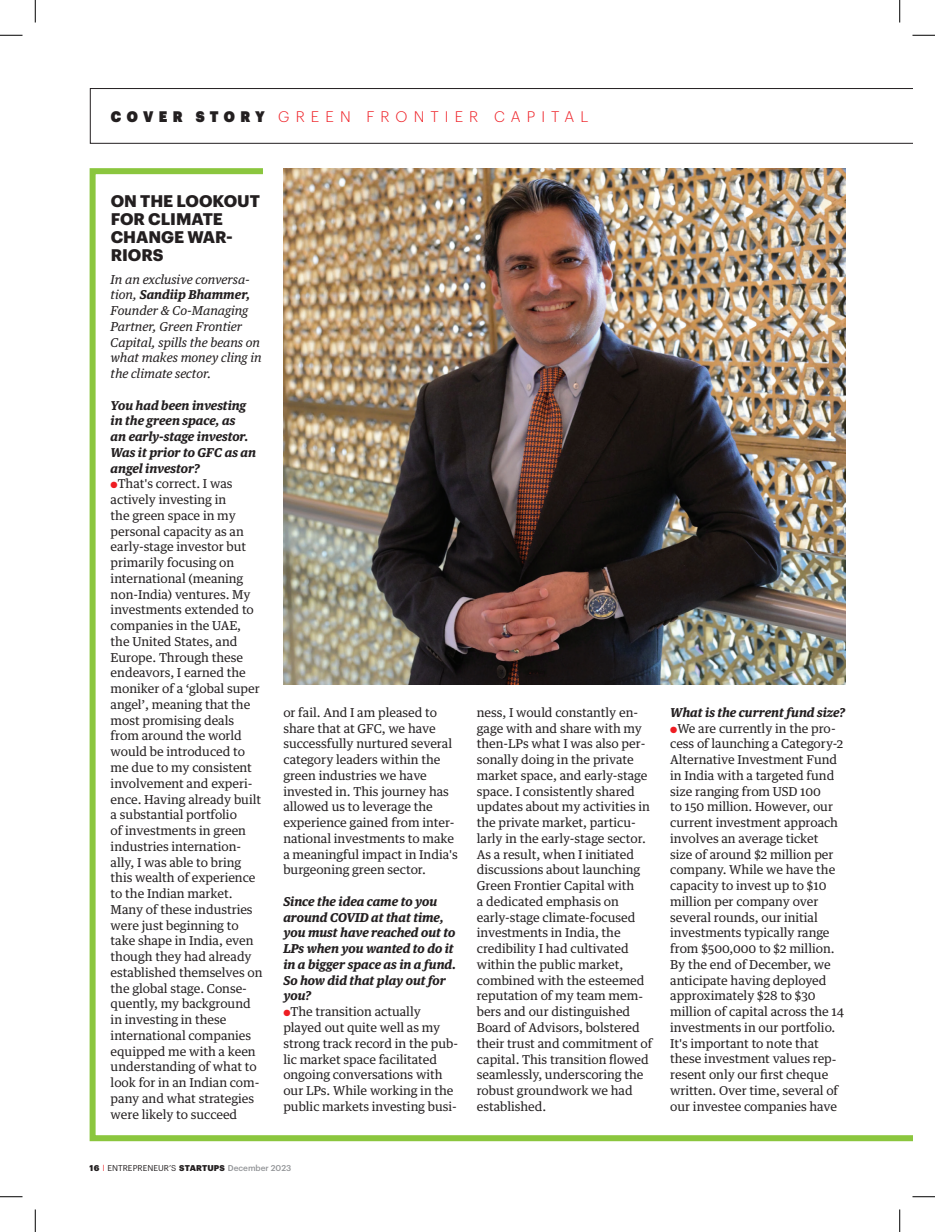
<style>
.page{position:relative;width:935px;height:1232px;background:#fff}
.page>*{position:absolute;margin:0;border:0;box-sizing:border-box;transform-origin:0 0}
.t1{font:700 16.5px/18px "Graphik";color:#231f20}
.t2{font:300 15px "Graphik";letter-spacing:.405em;color:#ee1d23}
.t3{font:12.3px/15.8px "Guardian Text Egyp";letter-spacing:-.005em;color:#231f20}
.t4{font:italic 700 12.3px/15.8px "Guardian Text Egyp";letter-spacing:-.005em;color:#231f20}
.t5{font:italic 12.3px/15.8px "Guardian Text Egyp";letter-spacing:-.005em;color:#231f20}
.t6{font:8.25px "Graphik";letter-spacing:.005em;color:#231f20}
.s1{font-family:"Graphik Super";font-weight:400;color:#231f20}
.s2{font-weight:700}
.s3{color:#ee1d23}
.s4{font-weight:900}
.s5{font-family:"Stainless";font-weight:300;color:#ee1d23}
.s6{font-weight:500;color:#939598}
</style>
<div class="page">
<svg style="left:90px;top:88px;width:822px;height:56px"></svg>
<img style="left:89px;top:168px;width:823px;height:974px">
<svg style="left:0;top:35px;width:22px;height:1px"></svg>
<svg style="left:912px;top:35px;width:23px;height:1px"></svg>
<svg style="left:0;top:1196px;width:22px;height:1px"></svg>
<svg style="left:912px;top:1196px;width:23px;height:1px"></svg>
<svg style="left:35px;top:0;width:1px;height:22px"></svg>
<svg style="left:35px;top:1209px;width:1px;height:23px"></svg>
<svg style="left:899px;top:0;width:1px;height:22px"></svg>
<svg style="left:899px;top:1209px;width:1px;height:23px"></svg>
<p class="t2" style="left:111px;top:106px;width:479px"><span class="s1">COVER STORY</span> GREEN FRONTIER CAPITAL</p>
<h1 class="t1" style="left:111px;top:191px;width:151px">ON THE LOOKOUT<br>FOR CLIMATE<br>CHANGE WAR-<br>RIORS</h1>
<p class="t5" style="left:111px;top:270px;width:153px">In an exclusive conversa&shy;tion, <span class="s2">Sandiip Bhammer,<br></span>Founder &amp; Co-Managing<br>Partner, Green Frontier<br>Capital, spills the beans on what makes money cling in the climate sector.</p>
<p class="t4" style="left:111px;top:396px;width:147px">You had been investing in the green space, as<br>an early-stage investor.<br>Was it prior to GFC as an angel investor?</p>
<p class="t3" style="left:111px;top:475px;width:153px"><span class="s3">●</span>That's correct. I was actively investing in<br>the green space in my personal capacity as an early-stage investor but primarily focusing on international (meaning non-India) ventures. My investments extended to companies in the UAE, the United States, and<br>Europe. Through these endeavors, I earned the moniker of a ‘global super angel’, meaning that the most promising deals from around the world would be introduced to me due to my consistent involvement and experi&shy;ence. Having already built a substantial portfolio<br>of investments in green industries internation&shy;ally, I was able to bring this wealth of experience to the Indian market.<br>Many of these industries were just beginning to take shape in India, even though they had already established themselves on the global stage. Conse&shy;quently, my background in investing in these international companies equipped me with a keen understanding of what to look for in an Indian com&shy;pany and what strategies were likely to succeed</p>
<p class="t3" style="left:283px;top:703px;width:176px">or fail. And I am pleased to share that at GFC, we have successfully nurtured several category leaders within the green industries we have invested in. This journey has allowed us to leverage the experience gained from inter&shy;national investments to make a meaningful impact in India's burgeoning green sector.</p>
<p class="t4" style="left:283px;top:892px;width:174px">Since the idea came to you around COVID at that time, you must have reached out to<br>LPs when you wanted to do it in a bigger space as in a fund.<br>So how did that play out for you?</p>
<p class="t3" style="left:283px;top:1002px;width:176px"><span class="s3">●</span>The transition actually played out quite well as my strong track record in the pub&shy;lic market space facilitated ongoing conversations with our LPs. While working in the public markets investing busi-</p>
<p class="t6" style="left:90px;top:1161px;width:203px"><span class="s4">16</span> <span class="s5">l</span> ENTREPRENEUR’S <span class="s4">STARTUPS</span> <span class="s6">December 2023</span></p>
<p class="t3" style="left:477px;top:703px;width:177px">ness, I would constantly en&shy;gage with and share with my then-LPs what I was also per&shy;sonally doing in the private market space, and early-stage space. I consistently shared updates about my activities in the private market, particu&shy;larly in the early-stage sector.<br>As a result, when I initiated discussions about launching<br>Green Frontier Capital with<br>a dedicated emphasis on early-stage climate-focused investments in India, the credibility I had cultivated within the public market, combined with the esteemed reputation of my team mem&shy;bers and our distinguished<br>Board of Advisors, bolstered their trust and commitment of capital. This transition flowed seamlessly, underscoring the robust groundwork we had established.</p>
<p class="t4" style="left:670px;top:703px;width:176px">What is the current fund size?</p>
<p class="t3" style="left:670px;top:719px;width:176px"><span class="s3">●</span>We are currently in the pro&shy;cess of launching a Category-2<br>Alternative Investment Fund in India with a targeted fund size ranging from USD 100<br>to 150 million. However, our current investment approach involves an average ticket<br>size of around $2 million per company. While we have the capacity to invest up to $10 million per company over several rounds, our initial investments typically range from $500,000 to $2 million.<br>By the end of December, we anticipate having deployed approximately $28 to $30 million of capital across the 14 investments in our portfolio.<br>It's important to note that these investment values rep&shy;resent only our first cheque written. Over time, several of our investee companies have</p>
</div>
